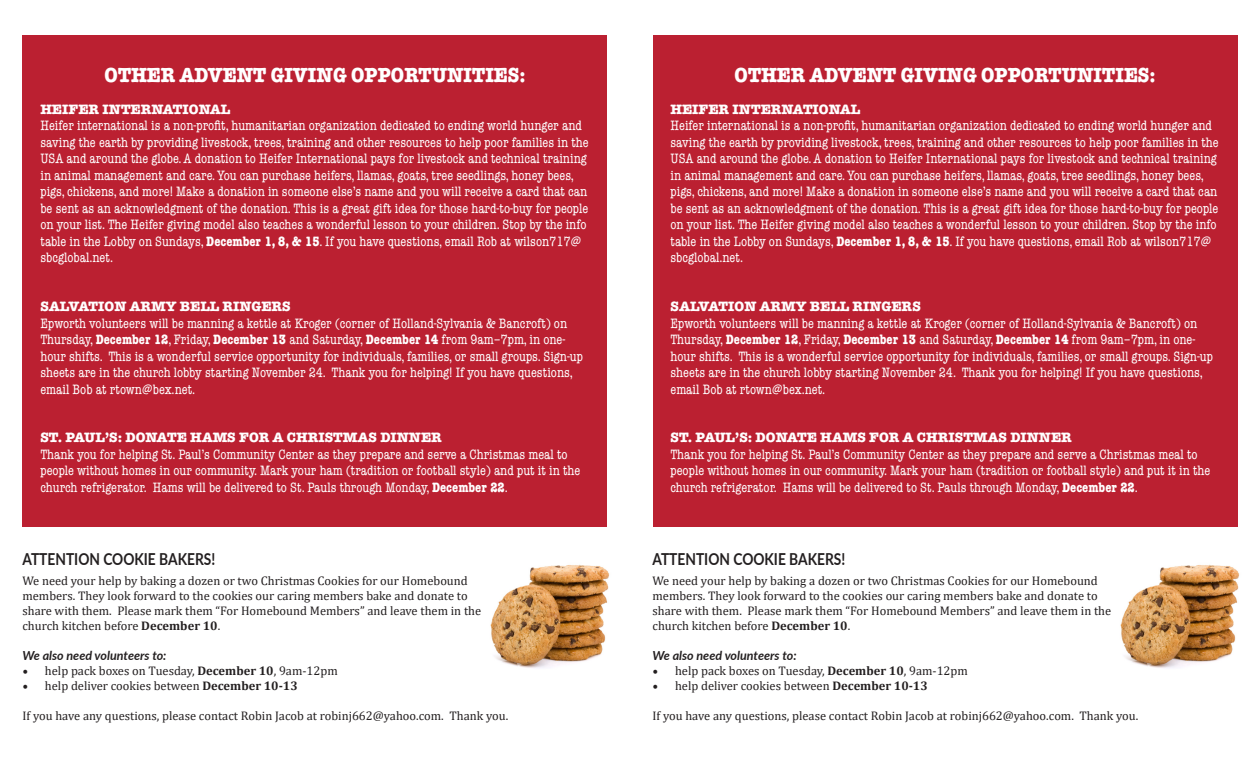
<style>
.page{position:relative;width:1260px;height:765px;background:#fff}
.page>*{position:absolute;margin:0;border:0;box-sizing:border-box;transform-origin:0 0}
.t1{font:700 20.62px "American Typewriter ITC Pro";color:#fff;scale:.91 1}
.t2{font:700 16.5px "Lato";color:#231f20;scale:.83 1}
.t3{font:condensed 13.75px/16.5px "American Typewriter ITC Pro";color:#fff}
.t4{font:700 13.75px "American Typewriter ITC Pro";color:#fff}
.t5{font:12.5px/15px "Cambria";color:#231f20}
.t6{font:italic 700 12.5px "Lato";color:#231f20}
.s1{font-weight:700}
.s2{font-family:"Minion Pro";font-size:15px}
</style>
<div class="page">
<div style="left:22px;top:35px;width:586px;height:491px;background:#bb2031"></div>
<div style="left:653px;top:35px;width:585px;height:491px;background:#bb2031"></div>
<img style="left:490px;top:564px;width:120px;height:104px">
<img style="left:1120px;top:564px;width:120px;height:104px">
<p class="t1" style="left:105px;top:62px;width:464px">OTHER ADVENT GIVING OPPORTUNITIES:</p>
<p class="t4" style="left:40px;top:100px;width:191px">HEIFER INTERNATIONAL</p>
<p class="t3" style="left:40px;top:118px;width:550px">Heifer international is a non-profit, humanitarian organization dedicated to ending world hunger and saving the earth by providing livestock, trees, training and other resources to help poor families in the USA and around the globe. A donation to Heifer International pays for livestock and technical training in animal management and care. You can purchase heifers, llamas, goats, tree seedlings, honey bees, pigs, chickens, and more! Make a donation in someone else’s name and you will receive a card that can be sent as an acknowledgment of the donation. This is a great gift idea for those hard-to-buy for people on your list. The Heifer giving model also teaches a wonderful lesson to your children. Stop by the info table in the Lobby on Sundays, <span class="s1">December 1, 8, &amp; 15</span>. If you have questions, email Rob at wilson717@ sbcglobal.net.</p>
<p class="t4" style="left:40px;top:298px;width:252px">SALVATION ARMY BELL RINGERS</p>
<p class="t3" style="left:40px;top:315px;width:544px">Epworth volunteers will be manning a kettle at Kroger (corner of Holland-Sylvania &amp; Bancroft) on Thursday, <span class="s1">December 12</span>, Friday, <span class="s1">December 13</span> and Saturday, <span class="s1">December 14</span> from 9am–7pm, in one&shy;hour shifts. This is a wonderful service opportunity for individuals, families, or small groups. Sign-up sheets are in the church lobby starting November 24. Thank you for helping! If you have questions, email Bob at rtown@bex.net.</p>
<p class="t4" style="left:40px;top:429px;width:403px">ST. PAUL’S: DONATE HAMS FOR A CHRISTMAS DINNER</p>
<p class="t3" style="left:40px;top:446px;width:541px">Thank you for helping St. Paul’s Community Center as they prepare and serve a Christmas meal to people without homes in our community. Mark your ham (tradition or football style) and put it in the church refrigerator. Hams will be delivered to St. Pauls through Monday, <span class="s1">December 22</span>.</p>
<p class="t2" style="left:22px;top:547px;width:234px">ATTENTION COOKIE BAKERS!</p>
<p class="t5" style="left:22px;top:573px;width:460px">We need your help by baking a dozen or two Christmas Cookies for our Homebound members. They look forward to the cookies our caring members bake and donate to share with them. Please mark them “For Homebound Members” and leave them in the church kitchen before <span class="s1">December 10</span>.</p>
<p class="t6" style="left:22px;top:646px;width:146px">We also need volunteers to:</p>
<p class="t5" style="left:22px;top:663px;width:317px"><span class="s2">•</span> help pack boxes on Tuesday, <span class="s1">December 10</span>, 9am-12pm</p>
<p class="t5" style="left:22px;top:678px;width:277px"><span class="s2">•</span> help deliver cookies between <span class="s1">December 10-13</span></p>
<p class="t5" style="left:22px;top:708px;width:487px">If you have any questions, please contact Robin Jacob at robinj662@yahoo.com. Thank you.</p>
<p class="t1" style="left:735px;top:62px;width:464px">OTHER ADVENT GIVING OPPORTUNITIES:</p>
<p class="t4" style="left:670px;top:100px;width:191px">HEIFER INTERNATIONAL</p>
<p class="t3" style="left:670px;top:118px;width:550px">Heifer international is a non-profit, humanitarian organization dedicated to ending world hunger and saving the earth by providing livestock, trees, training and other resources to help poor families in the USA and around the globe. A donation to Heifer International pays for livestock and technical training in animal management and care. You can purchase heifers, llamas, goats, tree seedlings, honey bees, pigs, chickens, and more! Make a donation in someone else’s name and you will receive a card that can be sent as an acknowledgment of the donation. This is a great gift idea for those hard-to-buy for people on your list. The Heifer giving model also teaches a wonderful lesson to your children. Stop by the info table in the Lobby on Sundays, <span class="s1">December 1, 8, &amp; 15</span>. If you have questions, email Rob at wilson717@ sbcglobal.net.</p>
<p class="t4" style="left:670px;top:298px;width:252px">SALVATION ARMY BELL RINGERS</p>
<p class="t3" style="left:670px;top:315px;width:544px">Epworth volunteers will be manning a kettle at Kroger (corner of Holland-Sylvania &amp; Bancroft) on Thursday, <span class="s1">December 12</span>, Friday, <span class="s1">December 13</span> and Saturday, <span class="s1">December 14</span> from 9am–7pm, in one&shy;hour shifts. This is a wonderful service opportunity for individuals, families, or small groups. Sign-up sheets are in the church lobby starting November 24. Thank you for helping! If you have questions, email Bob at rtown@bex.net.</p>
<p class="t4" style="left:670px;top:429px;width:403px">ST. PAUL’S: DONATE HAMS FOR A CHRISTMAS DINNER</p>
<p class="t3" style="left:670px;top:446px;width:541px">Thank you for helping St. Paul’s Community Center as they prepare and serve a Christmas meal to people without homes in our community. Mark your ham (tradition or football style) and put it in the church refrigerator. Hams will be delivered to St. Pauls through Monday, <span class="s1">December 22</span>.</p>
<p class="t2" style="left:652px;top:547px;width:234px">ATTENTION COOKIE BAKERS!</p>
<p class="t5" style="left:652px;top:573px;width:460px">We need your help by baking a dozen or two Christmas Cookies for our Homebound members. They look forward to the cookies our caring members bake and donate to share with them. Please mark them “For Homebound Members” and leave them in the church kitchen before <span class="s1">December 10</span>.</p>
<p class="t6" style="left:652px;top:646px;width:146px">We also need volunteers to:</p>
<p class="t5" style="left:652px;top:663px;width:317px"><span class="s2">•</span> help pack boxes on Tuesday, <span class="s1">December 10</span>, 9am-12pm</p>
<p class="t5" style="left:652px;top:678px;width:277px"><span class="s2">•</span> help deliver cookies between <span class="s1">December 10-13</span></p>
<p class="t5" style="left:652px;top:708px;width:487px">If you have any questions, please contact Robin Jacob at robinj662@yahoo.com. Thank you.</p>
</div>
